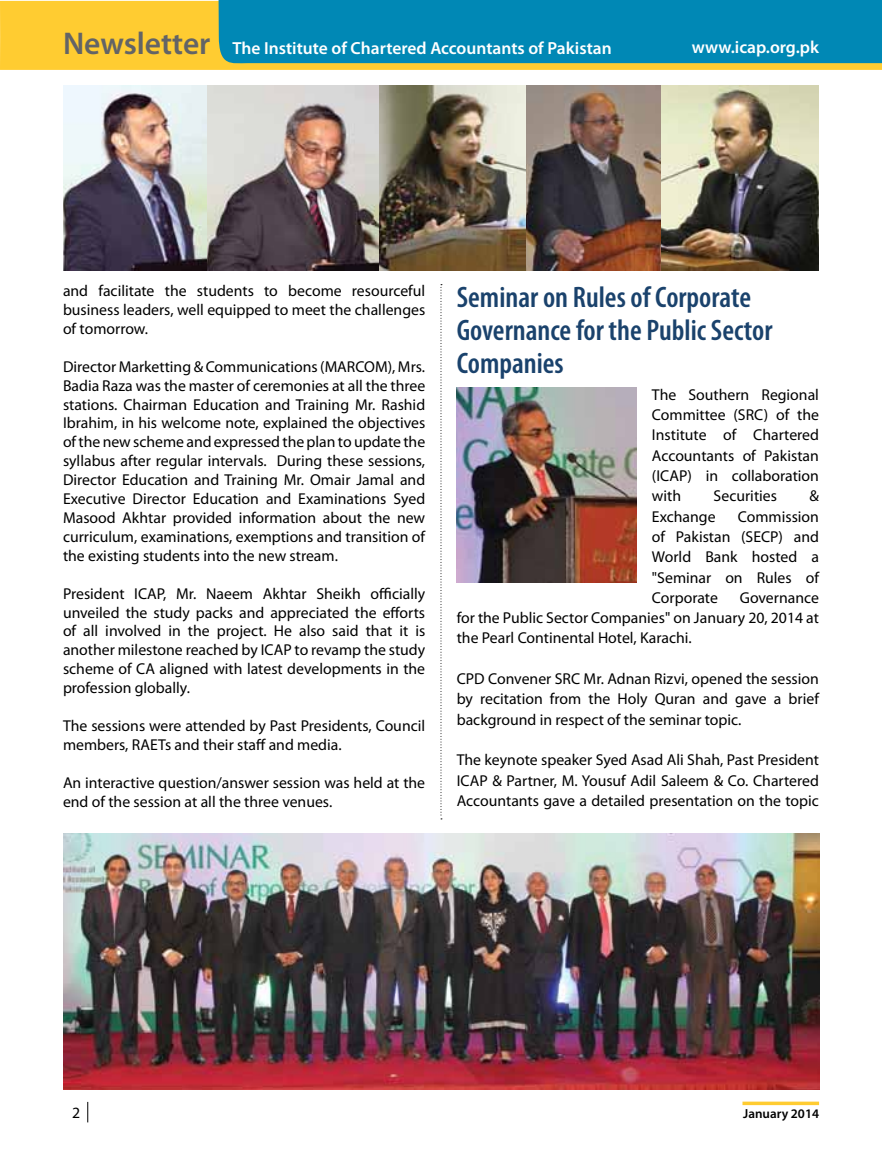
<style>
.page{position:relative;width:882px;height:1166px;background:#fff}
.page>*{position:absolute;margin:0;border:0;box-sizing:border-box;transform-origin:0 0}
.t1{font:600 31.5px "Myriad Pro";color:#636466}
.t2{font:600 condensed 29.75px/33.2px "Myriad Pro";color:#1a426c}
.t3{font:600 17.5px "Myriad Pro";color:#fff}
.t4{font:15.75px/18.9px "Myriad Pro";color:#000;text-align:justify}
.t5{font:600 13.12px "Myriad Pro";color:#000}
</style>
<div class="page">
<img style="left:63px;top:85px;width:756px;height:185px">
<img style="left:457px;top:387px;width:179px;height:196px">
<img style="left:64px;top:833px;width:755px;height:256px">
<svg style="left:441px;top:284px;width:1px;height:535px"></svg>
<div style="left:0;top:1px;width:882px;height:69px;background:#ffcc31"></div>
<svg style="left:742px;top:1101px;width:77px;height:4px"></svg>
<svg style="left:87px;top:1101px;width:1px;height:21px"></svg>
<div style="left:219px;top:0;width:663px;height:67px;background:#0088b5"></div>
<h1 class="t1" style="left:63px;top:23px;width:149px">Newsletter</h1>
<p class="t3" style="left:232px;top:37px;width:381px">The Institute of Chartered Accountants of Pakistan</p>
<p class="t3" style="left:692px;top:36px;width:129px">www.icap.org.pk</p>
<p class="t4" style="left:63px;top:281px;width:364px">and facilitate the students to become resourceful business leaders, well equipped to meet the challenges of tomorrow.</p>
<p class="t4" style="left:63px;top:357px;width:364px">Director Marketting &amp; Communications (MARCOM), Mrs.<br>Badia Raza was the master of ceremonies at all the three stations. Chairman Education and Training Mr. Rashid Ibrahim, in his welcome note, explained the objectives of the new scheme and expressed the plan to update the syllabus after regular intervals. During these sessions, Director Education and Training Mr. Omair Jamal and Executive Director Education and Examinations Syed Masood Akhtar provided information about the new curriculum, examinations, exemptions and transition of the existing students into the new stream.</p>
<p class="t4" style="left:63px;top:583px;width:364px">President ICAP, Mr. Naeem Akhtar Sheikh officially unveiled the study packs and appreciated the efforts of all involved in the project. He also said that it is another milestone reached by ICAP to revamp the study scheme of CA aligned with latest developments in the profession globally.</p>
<p class="t4" style="left:63px;top:716px;width:364px">The sessions were attended by Past Presidents, Council members, RAETs and their staff and media.</p>
<p class="t4" style="left:63px;top:772px;width:364px">An interactive question/answer session was held at the end of the session at all the three venues.</p>
<h2 class="t2" style="left:457px;top:280px;width:317px">Seminar on Rules of Corporate<br>Governance for the Public Sector<br>Companies</h2>
<p class="t4" style="left:652px;top:384px;width:169px;line-height:20.3px">The Southern Regional Committee (SRC) of the Institute of Chartered Accountants of Pakistan (ICAP) in collaboration with</p>
<p class="t4" style="left:714px;top:486px;width:65px">Securities</p>
<p class="t4" style="left:809px;top:486px;width:11px">&amp;</p>
<p class="t4" style="left:652px;top:506px;width:65px">Exchange</p>
<p class="t4" style="left:652px;top:506px;width:169px;line-height:20.3px;text-indent:86px">Commission of Pakistan (SECP) and World Bank hosted a "Seminar on Rules of Corporate</p>
<p class="t4" style="left:457px;top:587px;width:364px;line-height:20.3px;text-indent:283px">Governance for the Public Sector Companies" on January 20, 2014 at the Pearl Continental Hotel, Karachi.</p>
<p class="t4" style="left:457px;top:668px;width:364px;line-height:20.3px">CPD Convener SRC Mr. Adnan Rizvi, opened the session by recitation from the Holy Quran and gave a brief background in respect of the seminar topic.</p>
<p class="t4" style="left:457px;top:749px;width:364px;line-height:20.3px">The keynote speaker Syed Asad Ali Shah, Past President ICAP &amp; Partner, M. Yousuf Adil Saleem &amp; Co. Chartered Accountants gave a detailed presentation on the topic</p>
<p class="t4" style="left:72px;top:1103px;width:10px">2</p>
<p class="t5" style="left:743px;top:1104px;width:77px">January 2014</p>
</div>
